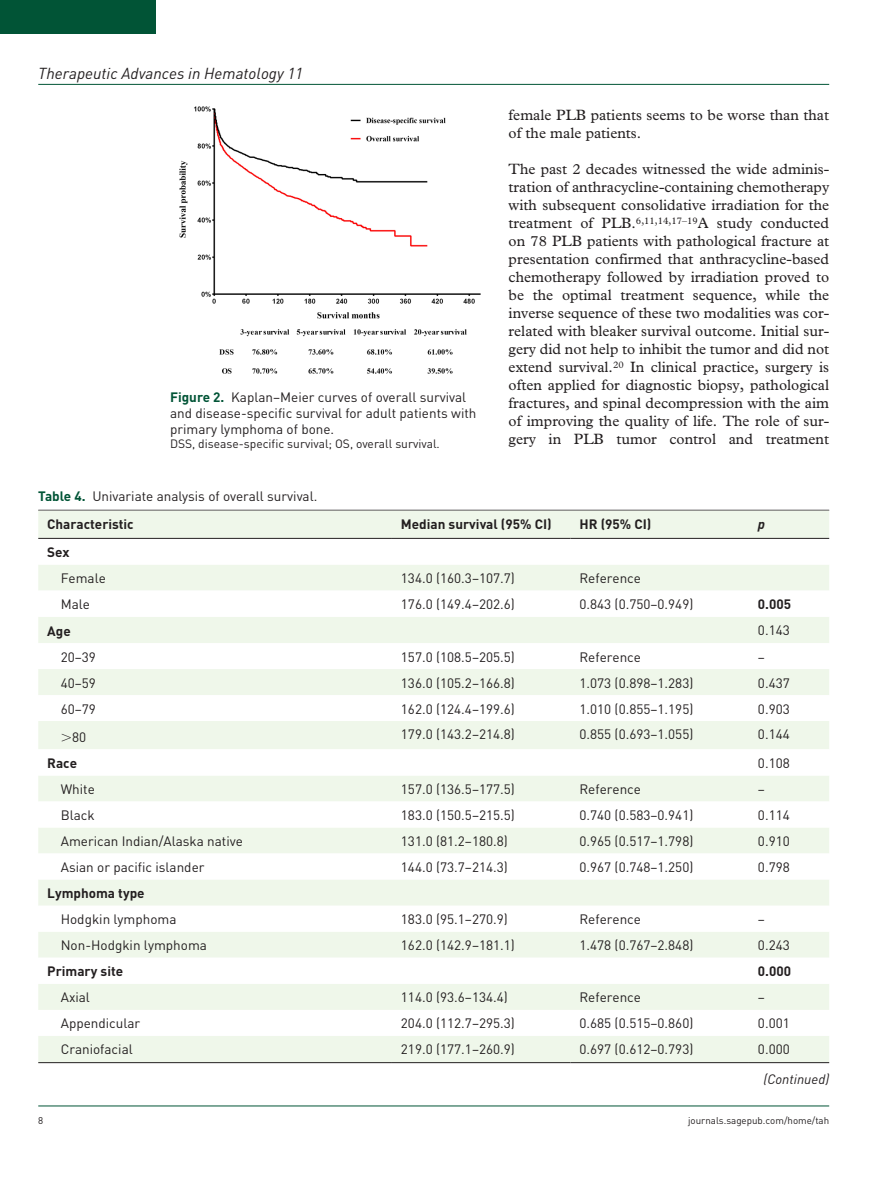
<style>
.page{position:relative;width:893px;height:1191px;background:#fff}
.page>*{position:absolute;margin:0;border:0;box-sizing:border-box;transform-origin:0 0}
.t1{font:italic 15.75px "DIN";color:#231f20}
.t2{font:15px/18px "Plantin Std";color:#231f20}
.t3{font:13.5px/15.8px "DIN";color:#231f20}
.t4{font:700 13.5px "DIN";color:#231f20}
.t5{font:italic 13.5px "DIN";color:#231f20}
.t6{font:italic 700 13.5px "DIN";color:#231f20}
.t7{font:12px "DIN";color:#231f20}
.t8{font:9.75px "DIN";color:#231f20}
.s1{font-weight:700;color:#015436}
.s2{font-weight:700}
</style>
<div class="page">
<hr style="left:38px;top:84px;width:791px;height:1px;background:#015436">
<hr style="left:38px;top:1105px;width:791px;height:1px;background:#015436">
<div style="left:0;top:0;width:155px;height:34px;background:#015436"></div>
<img style="left:179px;top:106px;width:302px;height:268px">
<div style="left:38px;top:510px;width:791px;height:552px;background:#eff7ea"></div>
<svg style="left:38px;top:539px;width:791px;height:497px"></svg>
<hr style="left:38px;top:538px;width:354px;height:1px;background:#231f20">
<hr style="left:392px;top:538px;width:178px;height:1px;background:#231f20">
<hr style="left:570px;top:538px;width:179px;height:1px;background:#231f20">
<hr style="left:749px;top:538px;width:80px;height:1px;background:#231f20">
<hr style="left:38px;top:1062px;width:354px;height:1px;background:#231f20">
<hr style="left:392px;top:1062px;width:178px;height:1px;background:#231f20">
<hr style="left:570px;top:1062px;width:179px;height:1px;background:#231f20">
<hr style="left:749px;top:1062px;width:80px;height:1px;background:#231f20">
<svg style="left:62px;top:733px;width:9px;height:8px"></svg>
<p class="t1" style="left:38px;top:63px;width:266px">Therapeutic Advances in Hematology 11</p>
<p class="t3" style="left:170px;top:389px;width:308px"><span class="s1">Figure 2.</span> Kaplan–Meier curves of overall survival and disease-specific survival for adult patients with primary lymphoma of bone.</p>
<p class="t7" style="left:170px;top:436px;width:271px">DSS, disease-specific survival; OS, overall survival.</p>
<p class="t2" style="left:509px;top:106px;width:322px">female PLB patients seems to be worse than that of the male patients.</p>
<p class="t2" style="left:509px;top:160px;width:322px;text-align:justify">The past 2 decades witnessed the wide adminis&shy;tration of anthracycline-containing chemotherapy with subsequent consolidative irradiation for the treatment of PLB.<sup>6,11,14,17–19</sup>A study conducted on 78 PLB patients with pathological fracture at presentation confirmed that anthracycline-based chemotherapy followed by irradiation proved to be the optimal treatment sequence, while the inverse sequence of these two modalities was cor&shy;related with bleaker survival outcome. Initial sur&shy;gery did not help to inhibit the tumor and did not extend survival.<sup>20</sup> In clinical practice, surgery is often applied for diagnostic biopsy, pathological fractures, and spinal decompression with the aim of improving the quality of life. The role of sur&shy;gery in PLB tumor control and treatment</p>
<p class="t3" style="left:47px;top:481px;width:272px;line-height:28.5px;text-indent:-9px"><span class="s1">Table 4.</span> Univariate analysis of overall survival.<br><span class="s2">Characteristic</span></p>
<p class="t4" style="left:401px;top:515px;width:152px">Median survival (95% CI)</p>
<p class="t4" style="left:579px;top:515px;width:74px">HR (95% CI)</p>
<p class="t6" style="left:758px;top:516px;width:9px">p</p>
<p class="t4" style="left:47px;top:543px;width:24px">Sex</p>
<p class="t3" style="left:61px;top:570px;width:47px">Female</p>
<p class="t3" style="left:401px;top:570px;width:115px">134.0 (160.3–107.7)</p>
<p class="t3" style="left:579px;top:570px;width:63px">Reference</p>
<p class="t3" style="left:61px;top:596px;width:31px">Male</p>
<p class="t3" style="left:401px;top:596px;width:115px">176.0 (149.4–202.6)</p>
<p class="t3" style="left:579px;top:596px;width:115px">0.843 (0.750–0.949)</p>
<p class="t4" style="left:758px;top:595px;width:35px">0.005</p>
<p class="t4" style="left:47px;top:622px;width:25px">Age</p>
<p class="t3" style="left:758px;top:622px;width:33px">0.143</p>
<p class="t3" style="left:61px;top:648px;width:37px">20–39</p>
<p class="t3" style="left:401px;top:648px;width:115px">157.0 (108.5–205.5)</p>
<p class="t3" style="left:579px;top:648px;width:63px">Reference</p>
<p class="t3" style="left:758px;top:648px;width:9px">–</p>
<p class="t3" style="left:61px;top:674px;width:37px">40–59</p>
<p class="t3" style="left:401px;top:674px;width:115px">136.0 (105.2–166.8)</p>
<p class="t3" style="left:579px;top:674px;width:115px">1.073 (0.898–1.283)</p>
<p class="t3" style="left:758px;top:674px;width:33px">0.437</p>
<p class="t3" style="left:61px;top:700px;width:37px">60–79</p>
<p class="t3" style="left:401px;top:700px;width:115px">162.0 (124.4–199.6)</p>
<p class="t3" style="left:579px;top:700px;width:115px">1.010 (0.855–1.195)</p>
<p class="t3" style="left:758px;top:700px;width:33px">0.903</p>
<p class="t3" style="left:72px;top:728px;width:16px">80</p>
<p class="t3" style="left:401px;top:726px;width:115px">179.0 (143.2–214.8)</p>
<p class="t3" style="left:579px;top:726px;width:115px">0.855 (0.693–1.055)</p>
<p class="t3" style="left:758px;top:726px;width:33px">0.144</p>
<p class="t4" style="left:47px;top:754px;width:31px">Race</p>
<p class="t3" style="left:758px;top:754px;width:33px">0.108</p>
<p class="t3" style="left:61px;top:781px;width:36px">White</p>
<p class="t3" style="left:401px;top:781px;width:115px">157.0 (136.5–177.5)</p>
<p class="t3" style="left:579px;top:781px;width:63px">Reference</p>
<p class="t3" style="left:758px;top:781px;width:9px">–</p>
<p class="t3" style="left:61px;top:807px;width:35px">Black</p>
<p class="t3" style="left:401px;top:807px;width:115px">183.0 (150.5–215.5)</p>
<p class="t3" style="left:579px;top:807px;width:115px">0.740 (0.583–0.941)</p>
<p class="t3" style="left:758px;top:807px;width:33px">0.114</p>
<p class="t3" style="left:61px;top:833px;width:184px">American Indian/Alaska native</p>
<p class="t3" style="left:401px;top:833px;width:108px">131.0 (81.2–180.8)</p>
<p class="t3" style="left:579px;top:833px;width:115px">0.965 (0.517–1.798)</p>
<p class="t3" style="left:758px;top:833px;width:33px">0.910</p>
<p class="t3" style="left:61px;top:859px;width:145px">Asian or pacific islander</p>
<p class="t3" style="left:401px;top:859px;width:108px">144.0 (73.7–214.3)</p>
<p class="t3" style="left:579px;top:859px;width:115px">0.967 (0.748–1.250)</p>
<p class="t3" style="left:758px;top:859px;width:33px">0.798</p>
<p class="t4" style="left:47px;top:884px;width:99px">Lymphoma type</p>
<p class="t3" style="left:61px;top:911px;width:117px">Hodgkin lymphoma</p>
<p class="t3" style="left:401px;top:911px;width:108px">183.0 (95.1–270.9)</p>
<p class="t3" style="left:579px;top:911px;width:63px">Reference</p>
<p class="t3" style="left:758px;top:911px;width:9px">–</p>
<p class="t3" style="left:61px;top:937px;width:148px">Non-Hodgkin lymphoma</p>
<p class="t3" style="left:401px;top:937px;width:115px">162.0 (142.9–181.1)</p>
<p class="t3" style="left:579px;top:937px;width:115px">1.478 (0.767–2.848)</p>
<p class="t3" style="left:758px;top:937px;width:33px">0.243</p>
<p class="t4" style="left:47px;top:962px;width:77px">Primary site</p>
<p class="t4" style="left:758px;top:962px;width:35px">0.000</p>
<p class="t3" style="left:61px;top:989px;width:31px">Axial</p>
<p class="t3" style="left:401px;top:989px;width:108px">114.0 (93.6–134.4)</p>
<p class="t3" style="left:579px;top:989px;width:63px">Reference</p>
<p class="t3" style="left:758px;top:989px;width:9px">–</p>
<p class="t3" style="left:61px;top:1015px;width:81px">Appendicular</p>
<p class="t3" style="left:401px;top:1015px;width:115px">204.0 (112.7–295.3)</p>
<p class="t3" style="left:579px;top:1015px;width:115px">0.685 (0.515–0.860)</p>
<p class="t3" style="left:758px;top:1015px;width:33px">0.001</p>
<p class="t3" style="left:61px;top:1041px;width:74px">Craniofacial</p>
<p class="t3" style="left:401px;top:1041px;width:115px">219.0 (177.1–260.9)</p>
<p class="t3" style="left:579px;top:1041px;width:115px">0.697 (0.612–0.793)</p>
<p class="t3" style="left:758px;top:1041px;width:33px">0.000</p>
<p class="t5" style="left:763px;top:1070px;width:67px">(Continued)</p>
<p class="t8" style="left:38px;top:1114px;width:7px">8</p>
<p class="t8" style="left:688px;top:1114px;width:143px">journals.sagepub.com/home/tah</p>
</div>
